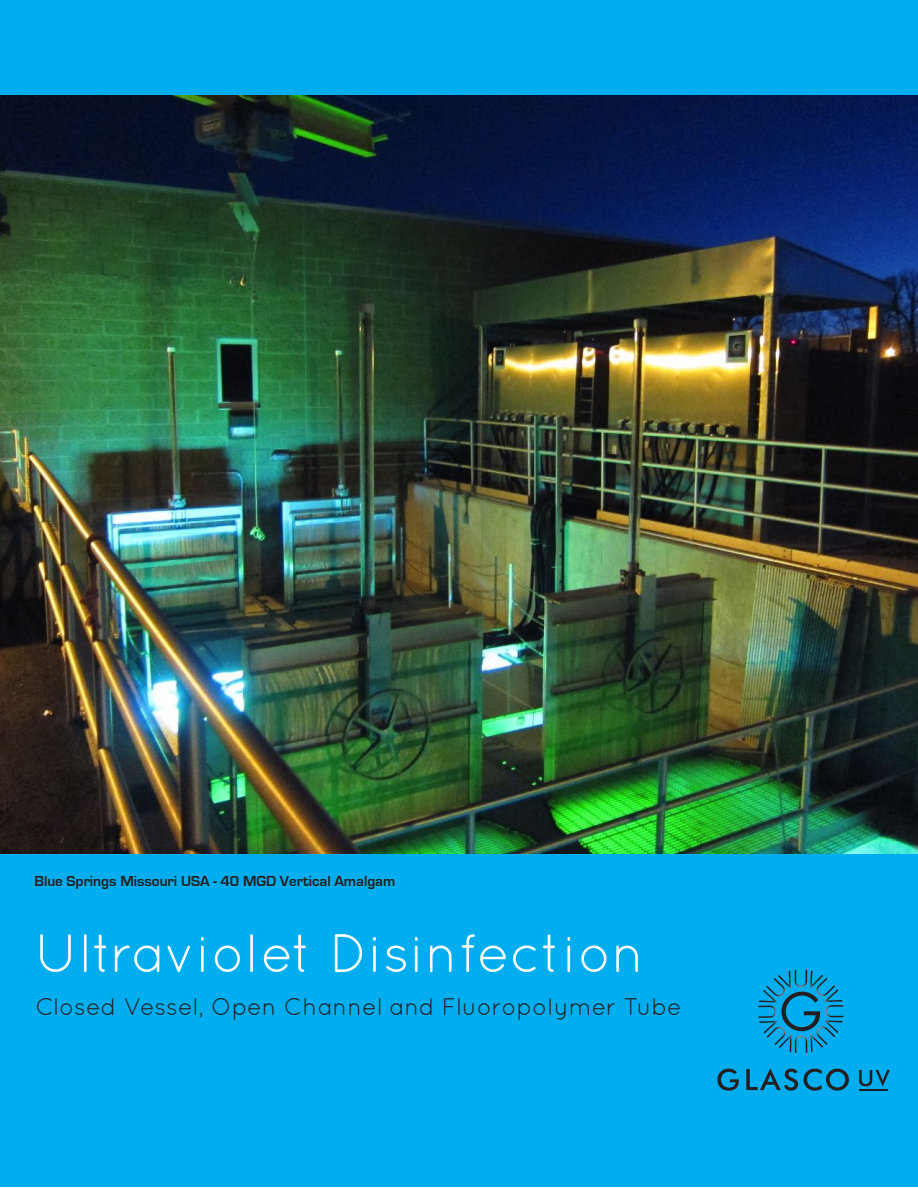
<style>
.page{position:relative;width:918px;height:1188px;background:#fff}
.page>*{position:absolute;margin:0;border:0;box-sizing:border-box;transform-origin:0 0}
.t1{font:54px "Quicksand";color:#fff}
.t2{font:24px "Quicksand";color:#231f20}
.t3{font:700 15px "Eurostile";color:#231f20}
</style>
<div class="page">
<div style="left:0;top:1px;width:918px;height:1186px;background:#00aeef"></div>
<svg style="left:717px;top:1069px;width:22px;height:22px"></svg>
<svg style="left:746px;top:1068px;width:52px;height:23px"></svg>
<svg style="left:804px;top:1069px;width:45px;height:22px"></svg>
<svg style="left:859px;top:1070px;width:31px;height:20px"></svg>
<svg style="left:758px;top:970px;width:85px;height:83px"></svg>
<img style="left:0;top:95px;width:918px;height:759px">
<p class="t3" style="left:35px;top:872px;width:362px">Blue Springs Missouri USA - 40 MGD Vertical Amalgam</p>
<h1 class="t1" style="left:35px;top:922px;width:611px">Ultraviolet Disinfection</h1>
<p class="t2" style="left:36px;top:993px;width:648px">Closed Vessel, Open Channel and Fluoropolymer Tube</p>
</div>
